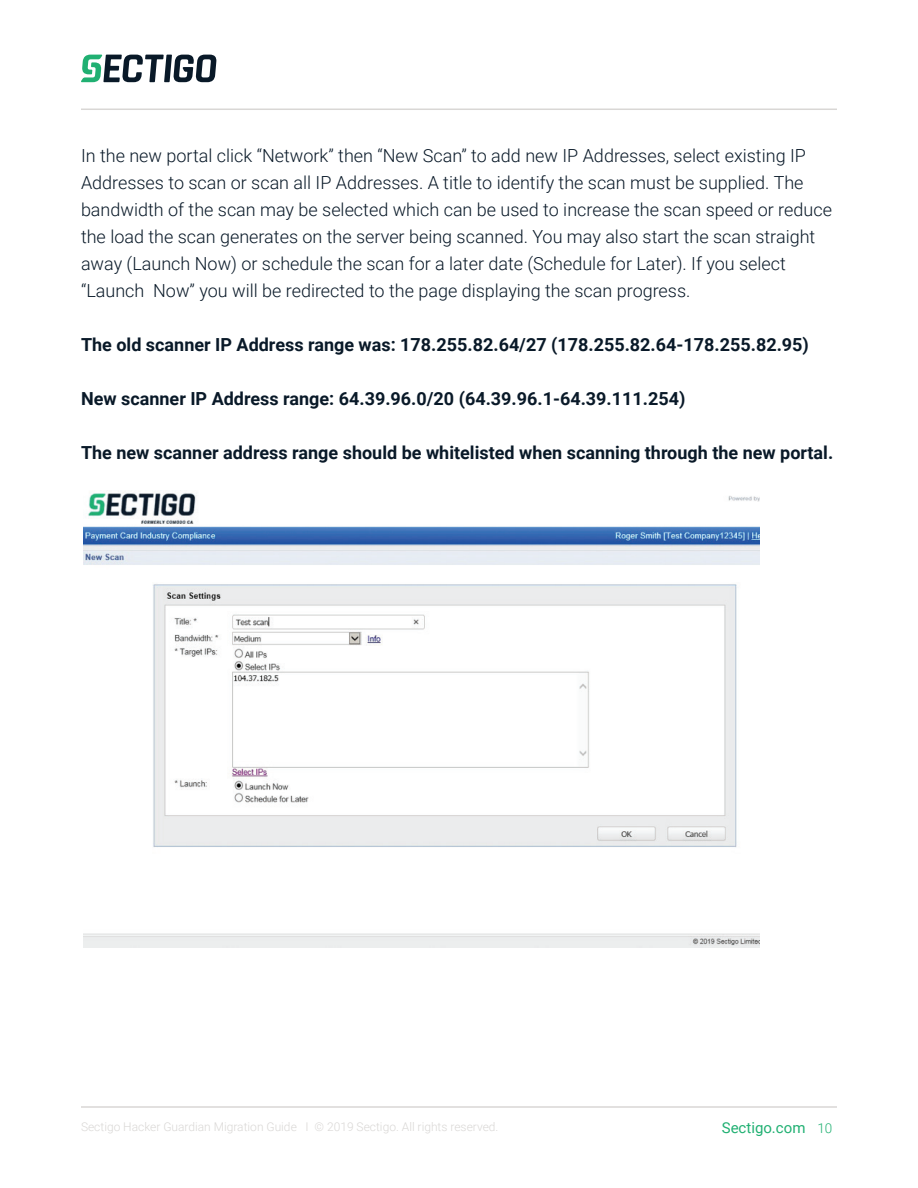
<style>
.page{position:relative;width:918px;height:1188px;background:#fff}
.page>*{position:absolute;margin:0;border:0;box-sizing:border-box;transform-origin:0 0}
.t1{font:300 18px/27px "Roboto";color:#091928}
.t2{font:700 18px "Roboto";color:#091928}
.t3{font:15px "Roboto";color:#20b072}
.t4{font:300 12px "Roboto";color:#d9d7d5}
.s1{font-weight:300;font-size:13.5px}
</style>
<div class="page">
<hr style="left:81px;top:1106px;width:756px;height:2px;background:#d9d7d5">
<hr style="left:81px;top:109px;width:756px;height:1px;background:#d9d7d5">
<svg style="left:81px;top:55px;width:136px;height:27px"></svg>
<img style="left:83px;top:490px;width:676px;height:457px">
<p class="t1" style="left:81px;top:141px;width:752px">In the new portal click “Network” then “New Scan” to add new IP Addresses, select existing IP Addresses to scan or scan all IP Addresses. A title to identify the scan must be supplied. The bandwidth of the scan may be selected which can be used to increase the scan speed or reduce the load the scan generates on the server being scanned. You may also start the scan straight away (Launch Now) or schedule the scan for a later date (Schedule for Later). If you select “Launch Now” you will be redirected to the page displaying the scan progress.</p>
<p class="t2" style="left:81px;top:332px;width:729px">The old scanner IP Address range was: 178.255.82.64/27 (178.255.82.64-178.255.82.95)</p>
<p class="t2" style="left:81px;top:386px;width:606px">New scanner IP Address range: 64.39.96.0/20 (64.39.96.1-64.39.111.254)</p>
<p class="t2" style="left:81px;top:440px;width:754px">The new scanner address range should be whitelisted when scanning through the new portal.</p>
<p class="t4" style="left:81px;top:1119px;width:419px">Sectigo Hacker Guardian Migration Guide I © 2019 Sectigo. All rights reserved.</p>
<p class="t3" style="left:722px;top:1118px;width:112px">Sectigo.com <span class="s1">10</span></p>
</div>
